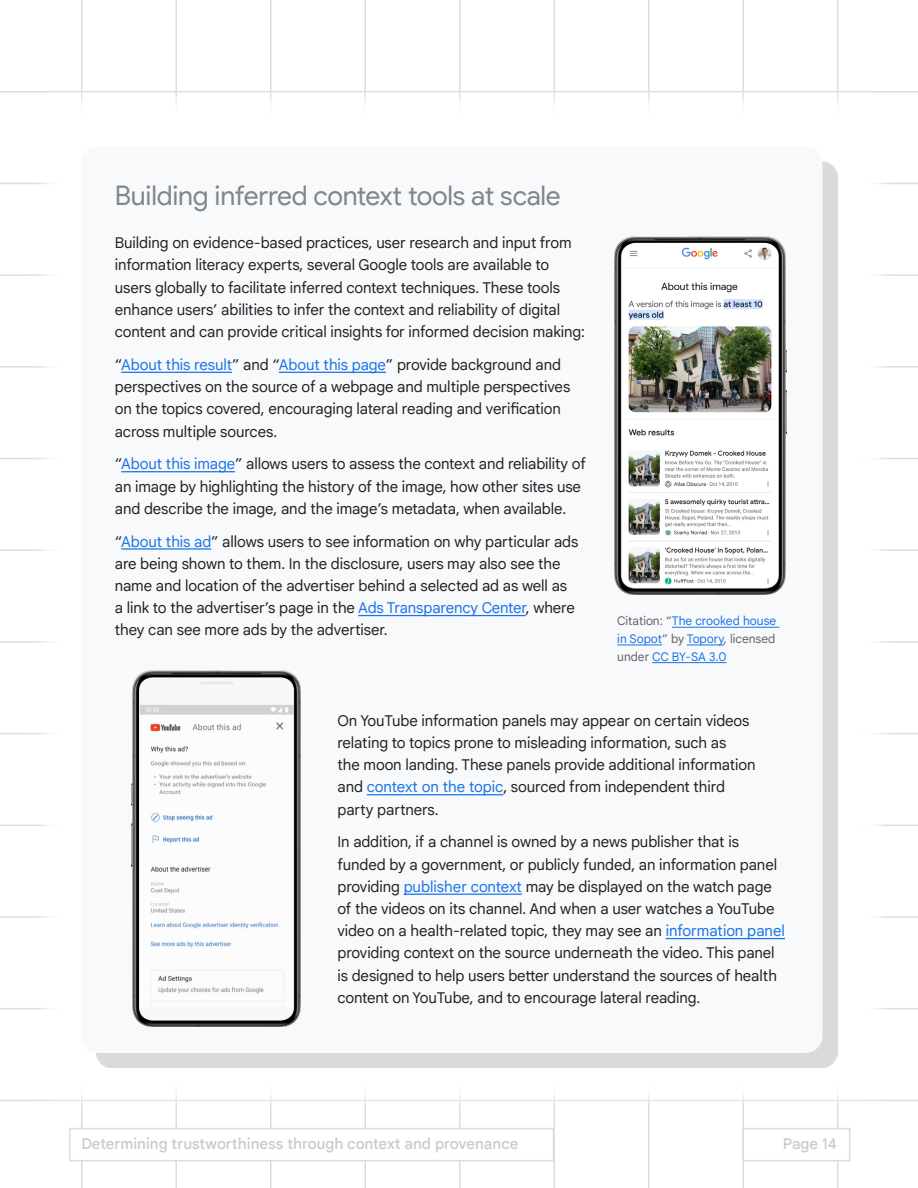
<style>
.page{position:relative;width:918px;height:1188px;background:#fff}
.page>*{position:absolute;margin:0;border:0;box-sizing:border-box;transform-origin:0 0}
.t1{font:27px "Google Sans Display";letter-spacing:-.015em;color:#80868b}
.t2{font:15px/22.2px "Google Sans Text";letter-spacing:-.005em;color:#202124}
.t3{font:500 15px "Google Sans Text";letter-spacing:-.005em;color:#c7cacf}
.t4{font:12px/17.7px "Google Sans Text";letter-spacing:-.005em;color:#1a73e8;text-align:justify}
.s1{color:#1a73e8}
.s2{color:#5f6368}
</style>
<div class="page">
<hr style="left:81px;top:0;width:1px;height:1188px;background:#dadce0">
<hr style="left:176px;top:0;width:1px;height:1188px;background:#dadce0">
<hr style="left:270px;top:0;width:2px;height:1188px;background:#dadce0">
<hr style="left:364px;top:0;width:2px;height:1188px;background:#dadce0">
<hr style="left:459px;top:0;width:1px;height:1188px;background:#dadce0">
<hr style="left:554px;top:0;width:1px;height:1188px;background:#dadce0">
<hr style="left:648px;top:0;width:2px;height:1188px;background:#dadce0">
<hr style="left:742px;top:0;width:2px;height:1188px;background:#dadce0">
<hr style="left:837px;top:0;width:1px;height:1188px;background:#dadce0">
<img style="left:0;top:52px;width:918px;height:1109px">
<div style="left:69px;top:1128px;width:485px;height:33px;background:#fff;border:2px solid #dadce0"></div>
<div style="left:742px;top:1128px;width:108px;height:33px;background:#fff;border:2px solid #dadce0"></div>
<div style="left:96px;top:161px;width:742px;height:907px;background:#d9dadc"></div>
<div style="left:81px;top:146px;width:742px;height:907px;background:#f8f9fa;border-radius:17px"></div>
<img style="left:615px;top:236px;width:171px;height:359px">
<img style="left:623px;top:243px;width:155px;height:344px">
<hr style="left:121px;top:372px;width:111px;height:1px;background:#1a73e8">
<hr style="left:279px;top:372px;width:107px;height:1px;background:#1a73e8">
<hr style="left:121px;top:471px;width:114px;height:1px;background:#1a73e8">
<hr style="left:121px;top:548px;width:90px;height:2px;background:#1a73e8">
<hr style="left:358px;top:615px;width:168px;height:1px;background:#1a73e8">
<hr style="left:672px;top:627px;width:107px;height:1px;background:#1a73e8">
<hr style="left:617px;top:644px;width:45px;height:1px;background:#1a73e8">
<hr style="left:687px;top:644px;width:37px;height:1px;background:#1a73e8">
<hr style="left:652px;top:662px;width:75px;height:1px;background:#1a73e8">
<hr style="left:367px;top:794px;width:136px;height:1px;background:#1a73e8">
<hr style="left:404px;top:894px;width:118px;height:1px;background:#1a73e8">
<hr style="left:666px;top:938px;width:119px;height:1px;background:#1a73e8">
<img style="left:132px;top:671px;width:168px;height:356px">
<h1 class="t1" style="left:115px;top:179px;width:447px">Building inferred context tools at scale</h1>
<p class="t2" style="left:115px;top:232px;width:472px">Building on evidence-based practices, user research and input from information literacy experts, several Google tools are available to users globally to facilitate inferred context techniques. These tools enhance users’ abilities to infer the context and reliability of digital content and can provide critical insights for informed decision making:</p>
<p class="t2" style="left:115px;top:354px;width:457px">“<span class="s1">About this result</span>” and “<span class="s1">About this page</span>” provide background and perspectives on the source of a webpage and multiple perspectives on the topics covered, encouraging lateral reading and verification across multiple sources.</p>
<p class="t2" style="left:115px;top:453px;width:473px">“<span class="s1">About this image</span>” allows users to assess the context and reliability of an image by highlighting the history of the image, how other sites use and describe the image, and the image’s metadata, when available.</p>
<p class="t2" style="left:115px;top:530px;width:465px">“<span class="s1">About this ad</span>” allows users to see information on why particular ads are being shown to them. In the disclosure, users may also see the name and location of the advertiser behind a selected ad as well as a link to the advertiser’s page in the <span class="s1">Ads Transparency Center</span>, where they can see more ads by the advertiser.</p>
<p class="t4" style="left:617px;top:612px;width:161px"><span class="s2">Citation: “</span>The crooked house in Sopot<span class="s2">” by</span> Topory<span class="s2">, licensed under</span> CC BY-SA 3.0</p>
<p class="t2" style="left:338px;top:709px;width:420px">On YouTube information panels may appear on certain videos relating to topics prone to misleading information, such as<br>the moon landing. These panels provide additional information and <span class="s1">context on the topic</span>, sourced from independent third party partners.</p>
<p class="t2" style="left:338px;top:831px;width:449px">In addition, if a channel is owned by a news publisher that is funded by a government, or publicly funded, an information panel providing <span class="s1">publisher context</span> may be displayed on the watch page of the videos on its channel. And when a user watches a YouTube video on a health-related topic, they may see an <span class="s1">information panel </span>providing context on the source underneath the video. This panel is designed to help users better understand the sources of health content on YouTube, and to encourage lateral reading.</p>
<p class="t3" style="left:81px;top:1135px;width:439px">Determining trustworthiness through context and provenance</p>
<p class="t3" style="left:783px;top:1135px;width:56px">Page 14</p>
</div>
